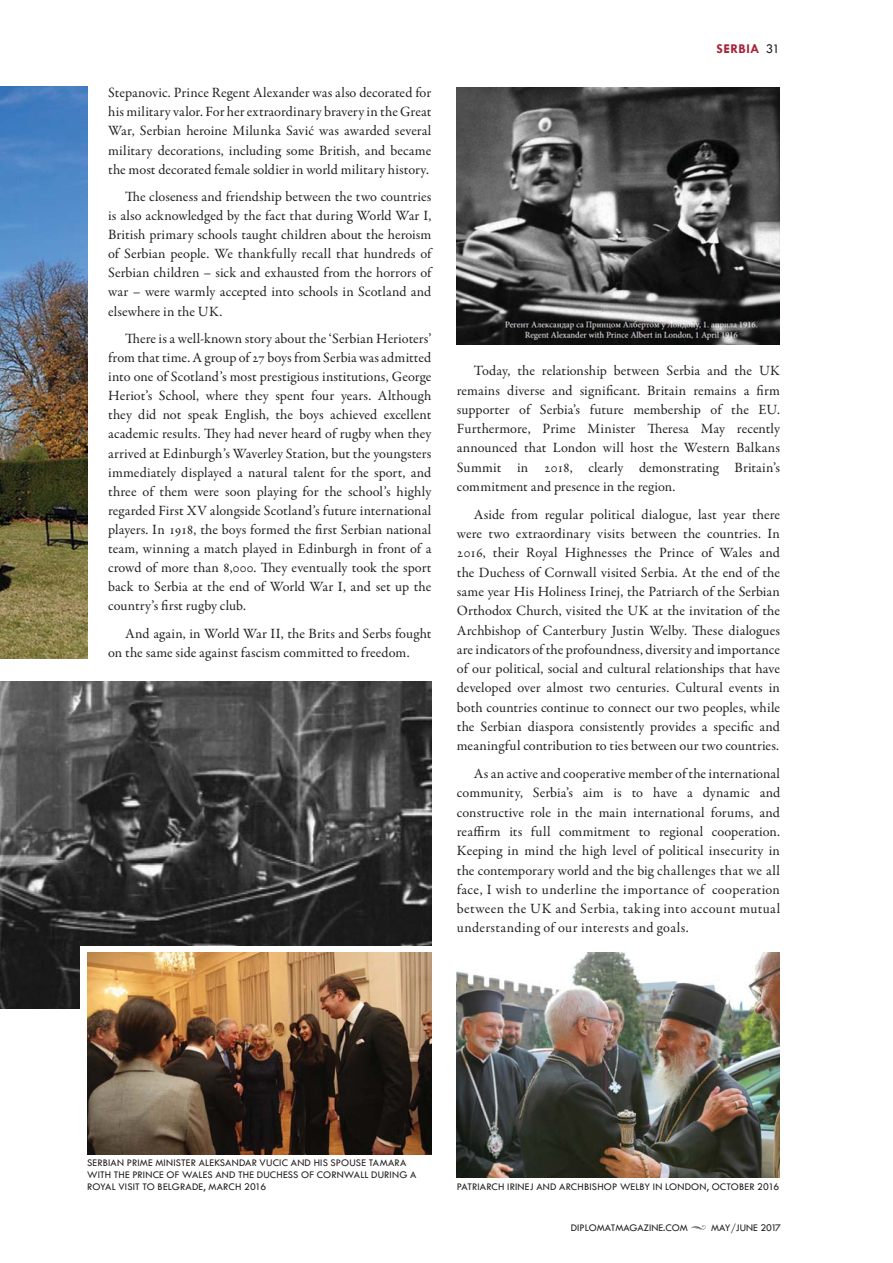
<style>
.page{position:relative;width:893px;height:1263px;background:#fff}
.page>*{position:absolute;margin:0;border:0;box-sizing:border-box;transform-origin:0 0}
.t1{font:14.25px/19.4px "Garamond Premr Pro";letter-spacing:.005em;color:#231f20;text-align:justify}
.t2{font:700 13.5px "Tw Cen";letter-spacing:.035em;color:#a6233a}
.t3{font:10.5px/12px "Tw Cen";letter-spacing:.01em;color:#231f20}
.s1{font-weight:400;color:#231f20}
.s2{font-family:"Type Embellishments One Let Plain"}
</style>
<div class="page">
<img style="left:0;top:86px;width:87px;height:572px">
<img style="left:0;top:681px;width:431px;height:328px">
<img style="left:457px;top:952px;width:322px;height:226px">
<img style="left:457px;top:87px;width:322px;height:257px">
<div style="left:81px;top:946px;width:360px;height:109px;background:#fff"></div>
<img style="left:87px;top:952px;width:344px;height:202px">
<p class="t1" style="left:108px;top:84px;width:325px">Stepanovic. Prince Regent Alexander was also decorated for his military valor. For her extraordinary bravery in the Great War, Serbian heroine Milunka Savić was awarded several military decorations, including some British, and became the most decorated female soldier in world military history.</p>
<p class="t1" style="left:108px;top:188px;width:325px;text-indent:17px">The closeness and friendship between the two countries is also acknowledged by the fact that during World War I, British primary schools taught children about the heroism of Serbian people. We thankfully recall that hundreds of Serbian children – sick and exhausted from the horrors of war – were warmly accepted into schools in Scotland and elsewhere in the UK.</p>
<p class="t1" style="left:108px;top:330px;width:325px;text-indent:17px">There is a well-known story about the ‘Serbian Herioters’ from that time. A group of 27 boys from Serbia was admitted into one of Scotland’s most prestigious institutions, George Heriot’s School, where they spent four years. Although they did not speak English, the boys achieved excellent academic results. They had never heard of rugby when they arrived at Edinburgh’s Waverley Station, but the youngsters immediately displayed a natural talent for the sport, and three of them were soon playing for the school’s highly regarded First XV alongside Scotland’s future international players. In 1918, the boys formed the first Serbian national team, winning a match played in Edinburgh in front of a crowd of more than 8,000. They eventually took the sport back to Serbia at the end of World War I, and set up the country’s first rugby club.</p>
<p class="t1" style="left:108px;top:625px;width:325px;text-indent:17px">And again, in World War II, the Brits and Serbs fought on the same side against fascism committed to freedom.</p>
<p class="t2" style="left:716px;top:42px;width:65px">SERBIA <span class="s1">31</span></p>
<p class="t1" style="left:457px;top:362px;width:325px;text-indent:17px">Today, the relationship between Serbia and the UK remains diverse and significant. Britain remains a firm supporter of Serbia’s future membership of the EU.<br>Furthermore, Prime Minister Theresa May recently announced that London will host the Western Balkans Summit in 2018, clearly demonstrating Britain’s commitment and presence in the region.</p>
<p class="t1" style="left:457px;top:506px;width:325px;text-indent:17px">Aside from regular political dialogue, last year there were two extraordinary visits between the countries. In 2016, their Royal Highnesses the Prince of Wales and the Duchess of Cornwall visited Serbia. At the end of the same year His Holiness Irinej, the Patriarch of the Serbian Orthodox Church, visited the UK at the invitation of the Archbishop of Canterbury Justin Welby. These dialogues are indicators of the profoundness, diversity and importance of our political, social and cultural relationships that have developed over almost two centuries. Cultural events in both countries continue to connect our two peoples, while the Serbian diaspora consistently provides a specific and meaningful contribution to ties between our two countries.</p>
<p class="t1" style="left:457px;top:765px;width:325px;text-indent:17px">As an active and cooperative member of the international community, Serbia’s aim is to have a dynamic and constructive role in the main international forums, and reaffirm its full commitment to regional cooperation.<br>Keeping in mind the high level of political insecurity in the contemporary world and the big challenges that we all face, I wish to underline the importance of cooperation between the UK and Serbia, taking into account mutual understanding of our interests and goals.</p>
<p class="t3" style="left:87px;top:1157px;width:331px">SERBIAN PRIME MINISTER ALEKSANDAR VUCIC AND HIS SPOUSE TAMARA<br>WITH THE PRINCE OF WALES AND THE DUCHESS OF CORNWALL DURING A<br>ROYAL VISIT TO BELGRADE, MARCH 2016</p>
<p class="t3" style="left:457px;top:1181px;width:324px">PATRIARCH IRINEJ AND ARCHBISHOP WELBY IN LONDON, OCTOBER 2016</p>
<p class="t3" style="left:571px;top:1222px;width:212px">DIPLOMATMAGAZINE.COM <span class="s2">}</span> MAY/JUNE 2017</p>
</div>
